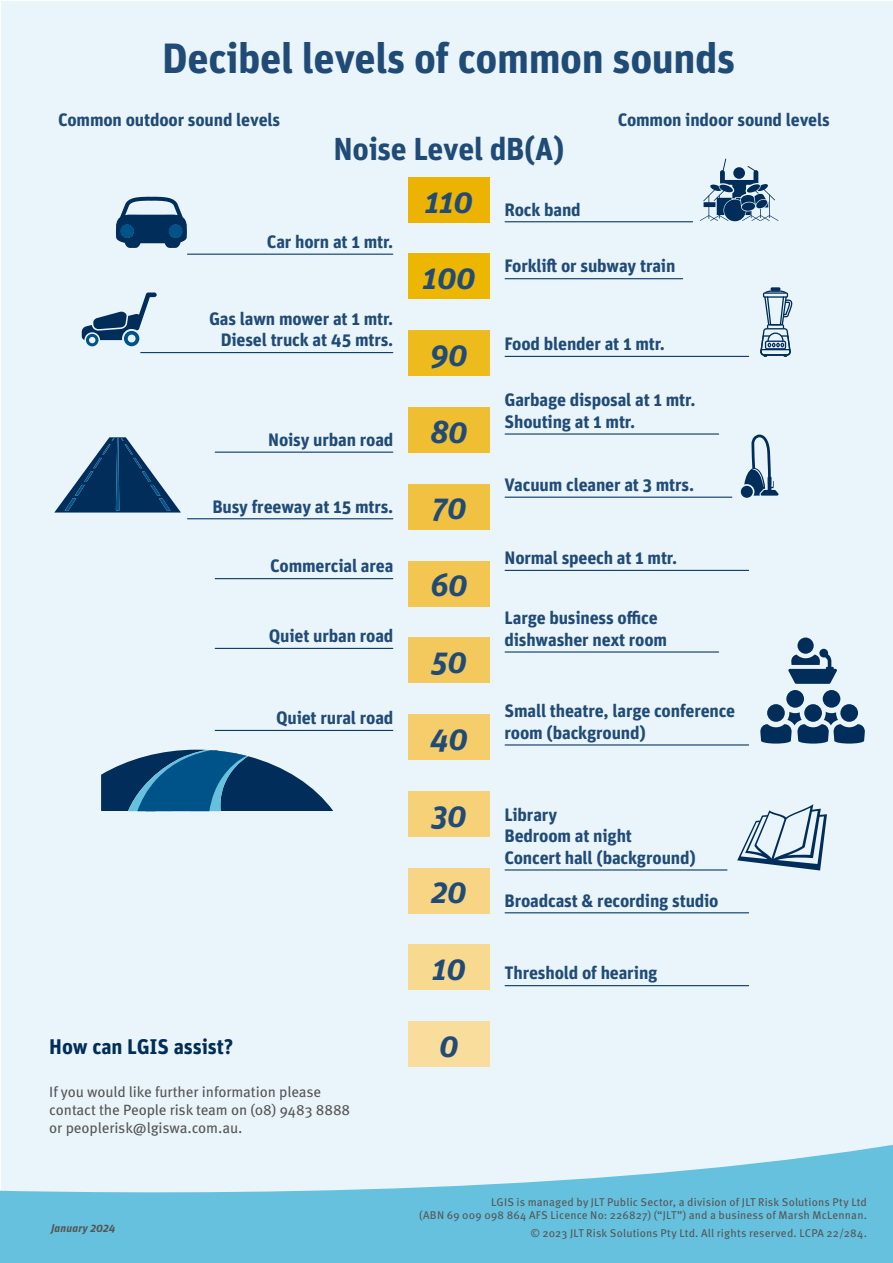
<style>
.page{position:relative;width:893px;height:1263px;background:#fff}
.page>*{position:absolute;margin:0;border:0;box-sizing:border-box;transform-origin:0 0}
.t1{font:700 42.45px "Unit Pro";letter-spacing:-.01em;color:#214b77}
.t2{font:italic 700 31.8px "Unit Pro";letter-spacing:-.01em;color:#214b77}
.t3{font:700 31.8px "Unit Pro";letter-spacing:-.01em;color:#214b77}
.t4{font:700 21.15px "Unit Pro";letter-spacing:-.005em;color:#002d5a}
.t5{font:700 18px/21.6px "Unit Pro";letter-spacing:-.01em;color:#214b77}
.t6{font:14.85px/17.9px "Meta Pro";letter-spacing:-.005em;color:#565655}
.t7{font:11.25px/13.5px "Meta Pro";letter-spacing:.015em;color:#565655;text-align:right}
.t8{font:italic 700 11.25px "Unit Pro";letter-spacing:.02em;color:#565655}
</style>
<div class="page">
<div style="left:1px;top:1px;width:892px;height:1076px;background:#eaf5fb"></div>
<svg style="left:0;top:1077px;width:893px;height:186px;background:#afddee"></svg>
<div style="left:408px;top:177px;width:81px;height:45px;background:#ecb400"></div>
<div style="left:408px;top:254px;width:81px;height:45px;background:#edb700"></div>
<div style="left:408px;top:330px;width:81px;height:46px;background:#eebb1d"></div>
<div style="left:408px;top:407px;width:81px;height:46px;background:#efbe31"></div>
<div style="left:408px;top:484px;width:81px;height:45px;background:#f1c241"></div>
<div style="left:408px;top:561px;width:81px;height:45px;background:#f2c650"></div>
<div style="left:408px;top:637px;width:81px;height:46px;background:#f3c95d"></div>
<div style="left:408px;top:714px;width:81px;height:46px;background:#f5cd6a"></div>
<div style="left:408px;top:791px;width:81px;height:45px;background:#f6d177"></div>
<div style="left:408px;top:868px;width:81px;height:45px;background:#f7d584"></div>
<div style="left:408px;top:945px;width:81px;height:45px;background:#f8d990"></div>
<div style="left:408px;top:1021px;width:81px;height:46px;background:#f9dd9c"></div>
<svg style="left:54px;top:437px;width:127px;height:75px;background:#6988a4"></svg>
<hr style="left:187px;top:254px;width:206px;height:1px;background:#002d5a">
<hr style="left:505px;top:221px;width:188px;height:1px;background:#002d5a">
<hr style="left:505px;top:278px;width:178px;height:1px;background:#002d5a">
<hr style="left:505px;top:356px;width:244px;height:1px;background:#002d5a">
<hr style="left:505px;top:570px;width:244px;height:1px;background:#002d5a">
<hr style="left:505px;top:912px;width:244px;height:1px;background:#002d5a">
<hr style="left:505px;top:985px;width:244px;height:1px;background:#002d5a">
<hr style="left:505px;top:497px;width:227px;height:1px;background:#002d5a">
<hr style="left:505px;top:433px;width:214px;height:2px;background:#002d5a">
<hr style="left:505px;top:651px;width:214px;height:1px;background:#002d5a">
<hr style="left:505px;top:744px;width:244px;height:1px;background:#002d5a">
<hr style="left:505px;top:869px;width:222px;height:1px;background:#002d5a">
<hr style="left:141px;top:352px;width:252px;height:1px;background:#002d5a">
<hr style="left:215px;top:452px;width:178px;height:1px;background:#002d5a">
<hr style="left:187px;top:518px;width:206px;height:1px;background:#002d5a">
<hr style="left:215px;top:578px;width:178px;height:1px;background:#002d5a">
<hr style="left:215px;top:648px;width:178px;height:1px;background:#002d5a">
<hr style="left:215px;top:730px;width:178px;height:1px;background:#002d5a">
<svg style="left:82px;top:292px;width:75px;height:54px;background:#9ab3c7"></svg>
<svg style="left:101px;top:750px;width:147px;height:61px;background:#1f5c88"></svg>
<svg style="left:115px;top:197px;width:73px;height:51px;background:#5d7d9a"></svg>
<div style="left:120px;top:224px;width:14px;height:14px;background:#005388;border-radius:50%"></div>
<div style="left:169px;top:224px;width:13px;height:14px;background:#005388;border-radius:50%"></div>
<svg style="left:700px;top:159px;width:78px;height:62px;background:#93abbf"></svg>
<svg style="left:760px;top:288px;width:32px;height:69px;background:#9fb5c7"></svg>
<div style="left:741px;top:486px;width:12px;height:12px;background:#002d5a;border-radius:50%"></div>
<svg style="left:744px;top:434px;width:35px;height:62px;background:#96adc1"></svg>
<div style="left:767px;top:704px;width:18px;height:18px;background:#002d5a;border-radius:50%"></div>
<div style="left:804px;top:704px;width:18px;height:18px;background:#002d5a;border-radius:50%"></div>
<div style="left:786px;top:690px;width:18px;height:18px;background:#002d5a;border-radius:50%"></div>
<div style="left:823px;top:690px;width:17px;height:18px;background:#002d5a;border-radius:50%"></div>
<div style="left:840px;top:704px;width:18px;height:18px;background:#002d5a;border-radius:50%"></div>
<svg style="left:760px;top:712px;width:105px;height:32px;background:#507291"></svg>
<div style="left:797px;top:637px;width:17px;height:17px;background:#002d5a;border-radius:50%"></div>
<svg style="left:788px;top:649px;width:49px;height:35px;background:#5c7c99"></svg>
<svg style="left:737px;top:804px;width:90px;height:66px;background:#b0c4d3"></svg>
<h1 class="t1" style="left:162px;top:27px;width:575px">Decibel levels of common sounds</h1>
<p class="t5" style="left:58px;top:108px;width:224px">Common outdoor sound levels</p>
<p class="t5" style="left:618px;top:108px;width:214px">Common indoor sound levels</p>
<h2 class="t3" style="left:333px;top:126px;width:233px">Noise Level dB(A)</h2>
<p class="t5" style="left:267px;top:230px;width:128px">Car horn at 1 mtr.</p>
<p class="t5" style="left:209px;top:307px;width:186px;text-align:right">Gas lawn mower at 1 mtr.<br>Diesel truck at 45 mtrs.</p>
<p class="t5" style="left:268px;top:428px;width:127px">Noisy urban road</p>
<p class="t5" style="left:212px;top:494px;width:183px">Busy freeway at 15 mtrs.</p>
<p class="t5" style="left:270px;top:554px;width:125px">Commercial area</p>
<p class="t5" style="left:269px;top:624px;width:126px">Quiet urban road</p>
<p class="t5" style="left:276px;top:706px;width:119px">Quiet rural road</p>
<p class="t4" style="left:49px;top:1031px;width:186px">How can LGIS assist?</p>
<p class="t6" style="left:49px;top:1082px;width:303px">If you would like further information please contact the People risk team on (08) 9483 8888 or peoplerisk@lgiswa.com.au.</p>
<p class="t8" style="left:51px;top:1220px;width:66px">January 2024</p>
<h2 class="t2" style="left:425px;top:178px;width:50px">110</h2>
<h2 class="t2" style="left:423px;top:254px;width:54px">100</h2>
<h2 class="t2" style="left:430px;top:331px;width:39px">90</h2>
<h2 class="t2" style="left:430px;top:408px;width:39px">80</h2>
<h2 class="t2" style="left:432px;top:485px;width:36px">70</h2>
<h2 class="t2" style="left:430px;top:561px;width:39px">60</h2>
<h2 class="t2" style="left:431px;top:638px;width:37px">50</h2>
<h2 class="t2" style="left:430px;top:715px;width:39px">40</h2>
<h2 class="t2" style="left:431px;top:792px;width:36px">30</h2>
<h2 class="t2" style="left:431px;top:869px;width:36px">20</h2>
<h2 class="t2" style="left:432px;top:945px;width:35px">10</h2>
<h2 class="t2" style="left:439px;top:1022px;width:21px">0</h2>
<p class="t5" style="left:504px;top:197px;width:78px">Rock band</p>
<p class="t5" style="left:504px;top:254px;width:172px">Forklift or subway train</p>
<p class="t5" style="left:504px;top:332px;width:162px">Food blender at 1 mtr.</p>
<p class="t5" style="left:504px;top:388px;width:192px">Garbage disposal at 1 mtr.<br>Shouting at 1 mtr.</p>
<p class="t5" style="left:504px;top:473px;width:191px">Vacuum cleaner at 3 mtrs.</p>
<p class="t5" style="left:504px;top:546px;width:174px">Normal speech at 1 mtr.</p>
<p class="t5" style="left:504px;top:606px;width:164px">Large business office dishwasher next room</p>
<p class="t5" style="left:504px;top:699px;width:232px">Small theatre, large conference room (background)</p>
<p class="t5" style="left:504px;top:802px;width:193px">Library<br>Bedroom at night<br>Concert hall (background)</p>
<p class="t5" style="left:504px;top:888px;width:216px">Broadcast &amp; recording studio</p>
<p class="t5" style="left:504px;top:961px;width:155px">Threshold of hearing</p>
<p class="t7" style="left:419px;top:1194px;width:449px">LGIS is managed by JLT Public Sector, a division of JLT Risk Solutions Pty Ltd<br>(ABN 69 009 098 864 AFS Licence No: 226827) (“JLT”) and a business of Marsh McLennan.</p>
<p class="t7" style="left:530px;top:1225px;width:338px">© 2023 JLT Risk Solutions Pty Ltd. All rights reserved. LCPA 22/284.</p>
</div>
